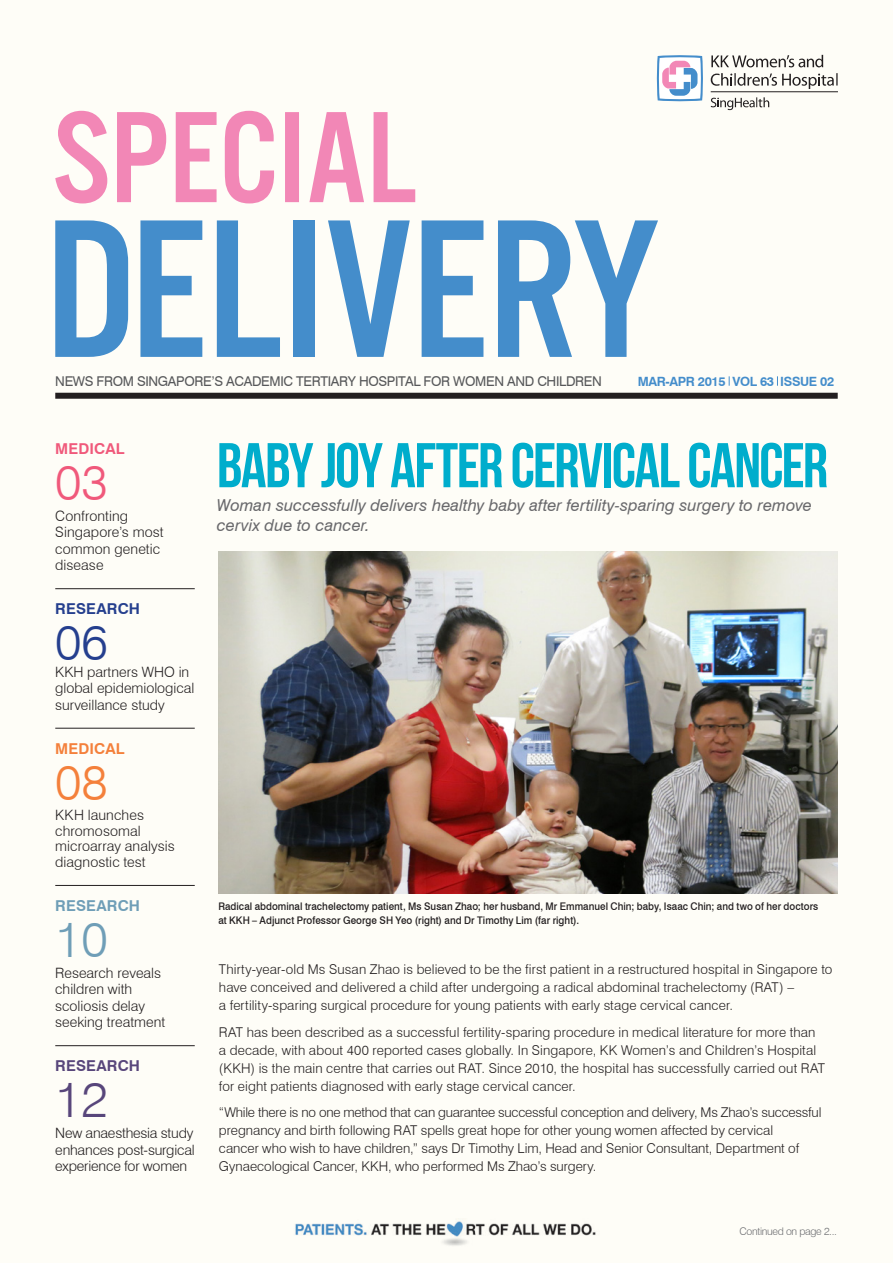
<style>
.page{position:relative;width:893px;height:1263px;background:#fefdf7}
.page>*{position:absolute;margin:0;border:0;box-sizing:border-box;transform-origin:0 0}
.t1{font:63px "Bebas Neue";letter-spacing:-.03em;color:#00adcc}
.t2{font:300 49.5px "Swiss 721 BT";color:#f0597b}
.t3{font:300 49.5px "Swiss 721 BT";color:#253f8e}
.t4{font:300 49.5px "Swiss 721 BT";color:#f4803b}
.t5{font:300 49.5px "Swiss 721 BT";color:#6f9eb7}
.t6{font:300 49.5px "Swiss 721 BT";color:#58467b}
.t7{font:italic 16.5px/19.5px "Swiss 721 BT";color:#69696c}
.t8{font:700 15px "Swiss 721 BT";letter-spacing:.01em;color:#253f8e}
.t9{font:700 15px "Swiss 721 BT";letter-spacing:.01em;color:#6f9eb7}
.t10{font:700 15px "Swiss 721 BT";letter-spacing:.01em;color:#58467b}
.t11{font:700 15px "Swiss 721 BT";letter-spacing:.01em;color:#f0597b}
.t12{font:700 15px "Swiss 721 BT";letter-spacing:.01em;color:#f4803b}
.t13{font:300 14.25px/16.5px "Swiss 721 BT";color:#231f20}
.t14{font:300 13.5px/18px "Swiss 721 BT";letter-spacing:.005em;color:#231f20}
.t15{font:13.5px "Swiss 721 BT";letter-spacing:-.025em;color:#57585a}
.t16{font:700 12.75px "Swiss 721 BT";letter-spacing:-.03em;color:#448dcb}
.t17{font:500 10.5px/13.5px "Swiss 721 BT";letter-spacing:.005em;color:#231f20;scale:.94 1}
.t18{font:300 10.5px "Swiss 721 BT";letter-spacing:-.03em;color:#6c6d70}
</style>
<div class="page">
<svg style="left:657px;top:55px;width:46px;height:46px"></svg>
<svg style="left:711px;top:97px;width:58px;height:13px"></svg>
<hr style="left:711px;top:91px;width:127px;height:1px;background:#231f20">
<svg style="left:711px;top:55px;width:112px;height:12px"></svg>
<svg style="left:711px;top:73px;width:127px;height:16px"></svg>
<svg style="left:55px;top:220px;width:73px;height:137px"></svg>
<svg style="left:217px;top:220px;width:63px;height:137px"></svg>
<div style="left:293px;top:220px;width:21px;height:137px;background:#448dcb"></div>
<svg style="left:328px;top:220px;width:82px;height:137px"></svg>
<svg style="left:422px;top:220px;width:61px;height:137px"></svg>
<svg style="left:498px;top:220px;width:160px;height:137px"></svg>
<svg style="left:140px;top:220px;width:62px;height:137px"></svg>
<svg style="left:55px;top:111px;width:360px;height:92px"></svg>
<div style="left:55px;top:393px;width:783px;height:6px;background:#231f20"></div>
<hr style="left:55px;top:588px;width:140px;height:1px;background:#231f20">
<hr style="left:55px;top:728px;width:140px;height:1px;background:#231f20">
<hr style="left:55px;top:885px;width:140px;height:1px;background:#231f20">
<hr style="left:55px;top:1045px;width:140px;height:1px;background:#231f20">
<img style="left:295px;top:1221px;width:301px;height:25px">
<img style="left:218px;top:552px;width:620px;height:342px">
<p class="t15" style="left:55px;top:373px;width:548px">NEWS FROM SINGAPORE’S ACADEMIC TERTIARY HOSPITAL FOR WOMEN AND CHILDREN</p>
<p class="t16" style="left:638px;top:373px;width:198px">MAR-APR 2015 VOL 63 ISSUE 02</p>
<p class="t11" style="left:55px;top:439px;width:71px">MEDICAL</p>
<p class="t2" style="left:55px;top:452px;width:54px">03</p>
<p class="t13" style="left:55px;top:507px;width:110px">Confronting<br>Singapore’s most common genetic disease</p>
<p class="t8" style="left:55px;top:600px;width:86px">RESEARCH</p>
<p class="t3" style="left:55px;top:613px;width:54px">06</p>
<p class="t13" style="left:55px;top:663px;width:141px">KKH partners WHO in global epidemiological surveillance study</p>
<p class="t12" style="left:55px;top:739px;width:71px">MEDICAL</p>
<p class="t4" style="left:55px;top:752px;width:54px">08</p>
<p class="t13" style="left:55px;top:807px;width:121px;line-height:15.8px">KKH launches chromosomal microarray analysis diagnostic test</p>
<p class="t9" style="left:55px;top:896px;width:86px">RESEARCH</p>
<p class="t5" style="left:55px;top:909px;width:54px">10</p>
<p class="t13" style="left:55px;top:964px;width:111px">Research reveals children with scoliosis delay seeking treatment</p>
<p class="t10" style="left:55px;top:1057px;width:86px">RESEARCH</p>
<p class="t6" style="left:55px;top:1070px;width:54px">12</p>
<p class="t13" style="left:55px;top:1125px;width:141px;text-align:justify">New anaesthesia study enhances post-surgical experience for women</p>
<p class="t1" style="left:217px;top:431px;width:613px">BABY JOY AFTER CERVICAL CANCER</p>
<p class="t7" style="left:217px;top:495px;width:597px">Woman successfully delivers healthy baby after fertility-sparing surgery to remove cervix due to cancer.</p>
<p class="t17" style="left:218px;top:900px;width:640px">Radical abdominal trachelectomy patient, Ms Susan Zhao; her husband, Mr Emmanuel Chin; baby, Isaac Chin; and two of her doctors at KKH – Adjunct Professor George SH Yeo (right) and Dr Timothy Lim (far right).</p>
<p class="t14" style="left:219px;top:960px;width:615px">Thirty-year-old Ms Susan Zhao is believed to be the first patient in a restructured hospital in Singapore to have conceived and delivered a child after undergoing a radical abdominal trachelectomy (RAT) –<br>a fertility-sparing surgical procedure for young patients with early stage cervical cancer.</p>
<p class="t14" style="left:219px;top:1023px;width:608px">RAT has been described as a successful fertility-sparing procedure in medical literature for more than a decade, with about 400 reported cases globally. In Singapore, KK Women’s and Children’s Hospital (KKH) is the main centre that carries out RAT. Since 2010, the hospital has successfully carried out RAT for eight patients diagnosed with early stage cervical cancer.</p>
<p class="t14" style="left:219px;top:1103px;width:604px">“While there is no one method that can guarantee successful conception and delivery, Ms Zhao’s successful pregnancy and birth following RAT spells great hope for other young women affected by cervical<br>cancer who wish to have children,” says Dr Timothy Lim, Head and Senior Consultant, Department of Gynaecological Cancer, KKH, who performed Ms Zhao’s surgery.</p>
<p class="t18" style="left:740px;top:1224px;width:99px">Continued on page 2...</p>
</div>
